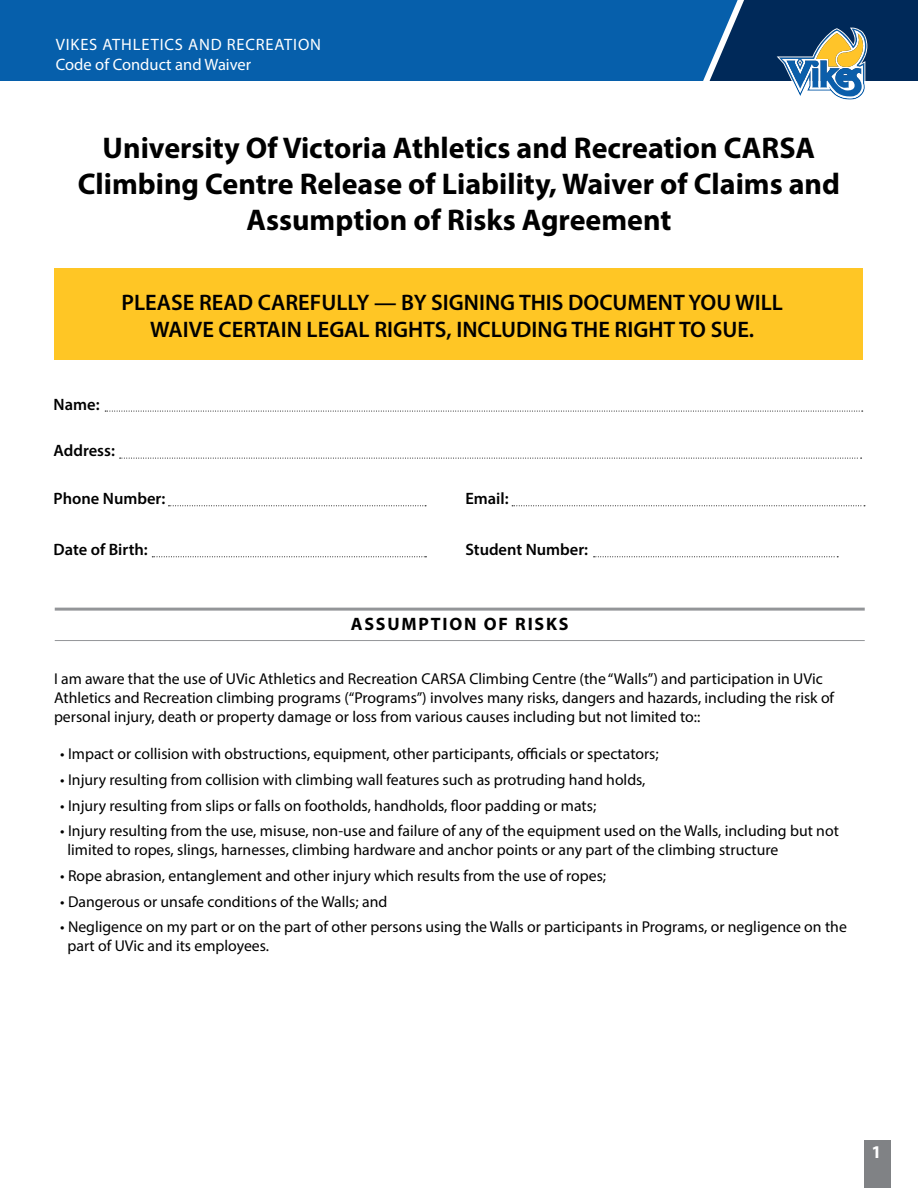
<style>
.page{position:relative;width:918px;height:1188px;background:#fff}
.page>*{position:absolute;margin:0;border:0;box-sizing:border-box;transform-origin:0 0}
.t1{font:700 30px/36px "Myriad Pro";color:#000;text-align:center}
.t2{font:600 22.5px/27px "Myriad Pro";color:#000;text-align:center}
.t3{font:700 18px "Myriad Pro";letter-spacing:.1em;color:#000}
.t4{font:700 18px "Myriad Pro";color:#fff}
.t5{font:600 16.5px "Myriad Pro";color:#000}
.t6{font:16.5px/19.8px "Myriad Pro";letter-spacing:.05em;color:#fff}
.t7{font:15.75px/18.9px "Myriad Pro";color:#000}
</style>
<div class="page">
<div style="left:0;top:0;width:710px;height:81px;background:#065fab"></div>
<svg style="left:710px;top:0;width:208px;height:100px"></svg>
<div style="left:55px;top:269px;width:808px;height:91px;background:#ffc625"></div>
<hr style="left:55px;top:608px;width:810px;height:3px;background:#939598">
<hr style="left:55px;top:640px;width:810px;height:1px;background:#939598">
<svg style="left:105px;top:411px;width:758px;height:1px"></svg>
<svg style="left:168px;top:505px;width:258px;height:1px"></svg>
<svg style="left:152px;top:556px;width:274px;height:1px"></svg>
<svg style="left:594px;top:556px;width:244px;height:1px"></svg>
<svg style="left:120px;top:458px;width:742px;height:1px"></svg>
<svg style="left:512px;top:505px;width:353px;height:1px"></svg>
<div style="left:864px;top:1140px;width:27px;height:48px;background:#808285"></div>
<p class="t6" style="left:56px;top:34px;width:267px">VIKES ATHLETICS AND RECREATION<br>Code of Conduct and Waiver</p>
<h1 class="t1" style="left:78px;top:128px;width:764px">University Of Victoria Athletics and Recreation CARSA<br>Climbing Centre Release of Liability, Waiver of Claims and<br>Assumption of Risks Agreement</h1>
<h2 class="t2" style="left:122px;top:289px;width:663px">PLEASE READ CAREFULLY — BY SIGNING THIS DOCUMENT YOU WILL<br>WAIVE CERTAIN LEGAL RIGHTS, INCLUDING THE RIGHT TO SUE.</h2>
<p class="t5" style="left:54px;top:394px;width:47px">Name:</p>
<p class="t5" style="left:54px;top:440px;width:63px">Address:</p>
<p class="t5" style="left:54px;top:488px;width:113px">Phone Number:</p>
<p class="t5" style="left:54px;top:539px;width:96px">Date of Birth:</p>
<p class="t5" style="left:465px;top:539px;width:124px">Student Number:</p>
<p class="t5" style="left:465px;top:488px;width:45px">Email:</p>
<p class="t3" style="left:351px;top:613px;width:219px">ASSUMPTION OF RISKS</p>
<p class="t7" style="left:54px;top:669px;width:782px">I am aware that the use of UVic Athletics and Recreation CARSA Climbing Centre (the “Walls”) and participation in UVic<br>Athletics and Recreation climbing programs (“Programs”) involves many risks, dangers and hazards, including the risk of personal injury, death or property damage or loss from various causes including but not limited to::</p>
<p class="t7" style="left:60px;top:744px;width:600px">• Impact or collision with obstructions, equipment, other participants, officials or spectators;</p>
<p class="t7" style="left:60px;top:770px;width:587px">• Injury resulting from collision with climbing wall features such as protruding hand holds,</p>
<p class="t7" style="left:60px;top:796px;width:538px">• Injury resulting from slips or falls on footholds, handholds, floor padding or mats;</p>
<p class="t7" style="left:67px;top:821px;width:773px;text-indent:-7px">• Injury resulting from the use, misuse, non-use and failure of any of the equipment used on the Walls, including but not limited to ropes, slings, harnesses, climbing hardware and anchor points or any part of the climbing structure</p>
<p class="t7" style="left:60px;top:866px;width:547px">• Rope abrasion, entanglement and other injury which results from the use of ropes;</p>
<p class="t7" style="left:60px;top:892px;width:329px">• Dangerous or unsafe conditions of the Walls; and</p>
<p class="t7" style="left:67px;top:917px;width:781px;text-indent:-7px">• Negligence on my part or on the part of other persons using the Walls or participants in Programs, or negligence on the part of UVic and its employees.</p>
<p class="t4" style="left:872px;top:1141px;width:11px">1</p>
</div>
